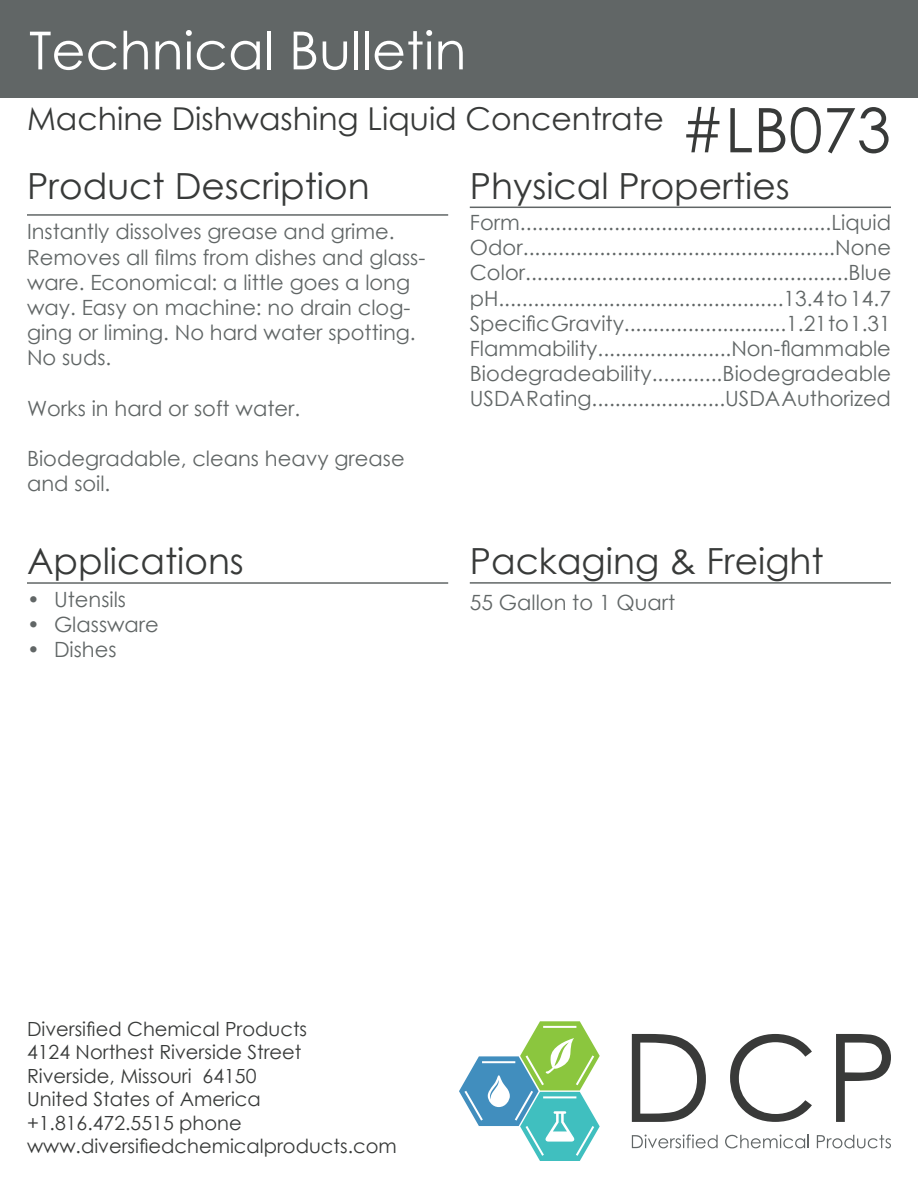
<style>
.page{position:relative;width:918px;height:1188px;background:#fff}
.page>*{position:absolute;margin:0;border:0;box-sizing:border-box;transform-origin:0 0}
.t1{font:61.5px "Century Gothic";color:#383a39}
.t2{font:52.5px "Century Gothic";color:#fff}
.t3{font:36px "Century Gothic";color:#383a39}
.t4{font:31.5px "Century Gothic";color:#383a39}
.t5{font:21px/25.2px "Century Gothic";color:#616666}
.t6{font:19.5px "Century Gothic";color:#383a39}
</style>
<div class="page">
<svg style="left:836px;top:1034px;width:55px;height:88px"></svg>
<svg style="left:730px;top:1034px;width:82px;height:88px"></svg>
<svg style="left:632px;top:1034px;width:74px;height:88px"></svg>
<svg style="left:632px;top:1135px;width:86px;height:13px"></svg>
<svg style="left:725px;top:1135px;width:84px;height:13px"></svg>
<svg style="left:817px;top:1135px;width:74px;height:13px"></svg>
<svg style="left:459px;top:1021px;width:141px;height:140px"></svg>
<div style="left:0;top:0;width:918px;height:97px;background:#616666"></div>
<hr style="left:27px;top:214px;width:421px;height:2px;background:#616666">
<hr style="left:470px;top:207px;width:421px;height:1px;background:#616666">
<hr style="left:470px;top:582px;width:421px;height:2px;background:#616666">
<hr style="left:27px;top:582px;width:421px;height:2px;background:#616666">
<p class="t2" style="left:29px;top:14px;width:439px">Technical Bulletin</p>
<p class="t4" style="left:27px;top:96px;width:638px">Machine Dishwashing Liquid Concentrate</p>
<p class="t1" style="left:681px;top:87px;width:212px">#LB073</p>
<p class="t3" style="left:27px;top:160px;width:344px">Product Description</p>
<p class="t5" style="left:27px;top:219px;width:400px">Instantly dissolves grease and grime.<br>Removes all films from dishes and glass&shy;ware. Economical: a little goes a long way. Easy on machine: no drain clog&shy;ging or liming. No hard water spotting.<br>No suds.</p>
<p class="t5" style="left:27px;top:395px;width:275px">Works in hard or soft water.</p>
<p class="t5" style="left:27px;top:446px;width:379px">Biodegradable, cleans heavy grease and soil.</p>
<p class="t3" style="left:470px;top:160px;width:322px">Physical Properties</p>
<p class="t5" style="left:470px;top:209px;width:423px">Form.....................................................Liquid</p>
<p class="t5" style="left:470px;top:235px;width:423px">Odor.....................................................None</p>
<p class="t5" style="left:470px;top:260px;width:423px;text-align:justify">Color.......................................................Blue pH.................................................13.4 to 14.7<br>Specific Gravity............................1.21 to 1.31<br>Flammability.......................Non-flammable</p>
<p class="t5" style="left:470px;top:361px;width:423px">Biodegradeability............Biodegradeable</p>
<p class="t5" style="left:470px;top:386px;width:423px">USDA Rating.......................USDA Authorized</p>
<p class="t3" style="left:27px;top:536px;width:218px">Applications</p>
<p class="t5" style="left:27px;top:586px;width:101px">• Utensils</p>
<p class="t5" style="left:27px;top:612px;width:133px">• Glassware</p>
<p class="t5" style="left:27px;top:637px;width:91px">• Dishes</p>
<p class="t3" style="left:470px;top:536px;width:355px">Packaging &amp; Freight</p>
<p class="t5" style="left:470px;top:589px;width:207px">55 Gallon to 1 Quart</p>
<p class="t6" style="left:27px;top:1015px;width:282px">Diversified Chemical Products</p>
<p class="t6" style="left:27px;top:1039px;width:276px">4124 Northest Riverside Street</p>
<p class="t6" style="left:27px;top:1062px;width:231px">Riverside, Missouri 64150</p>
<p class="t6" style="left:27px;top:1085px;width:235px">United States of America</p>
<p class="t6" style="left:27px;top:1109px;width:216px">+1.816.472.5515 phone</p>
<p class="t6" style="left:27px;top:1132px;width:371px">www.diversifiedchemicalproducts.com</p>
</div>
